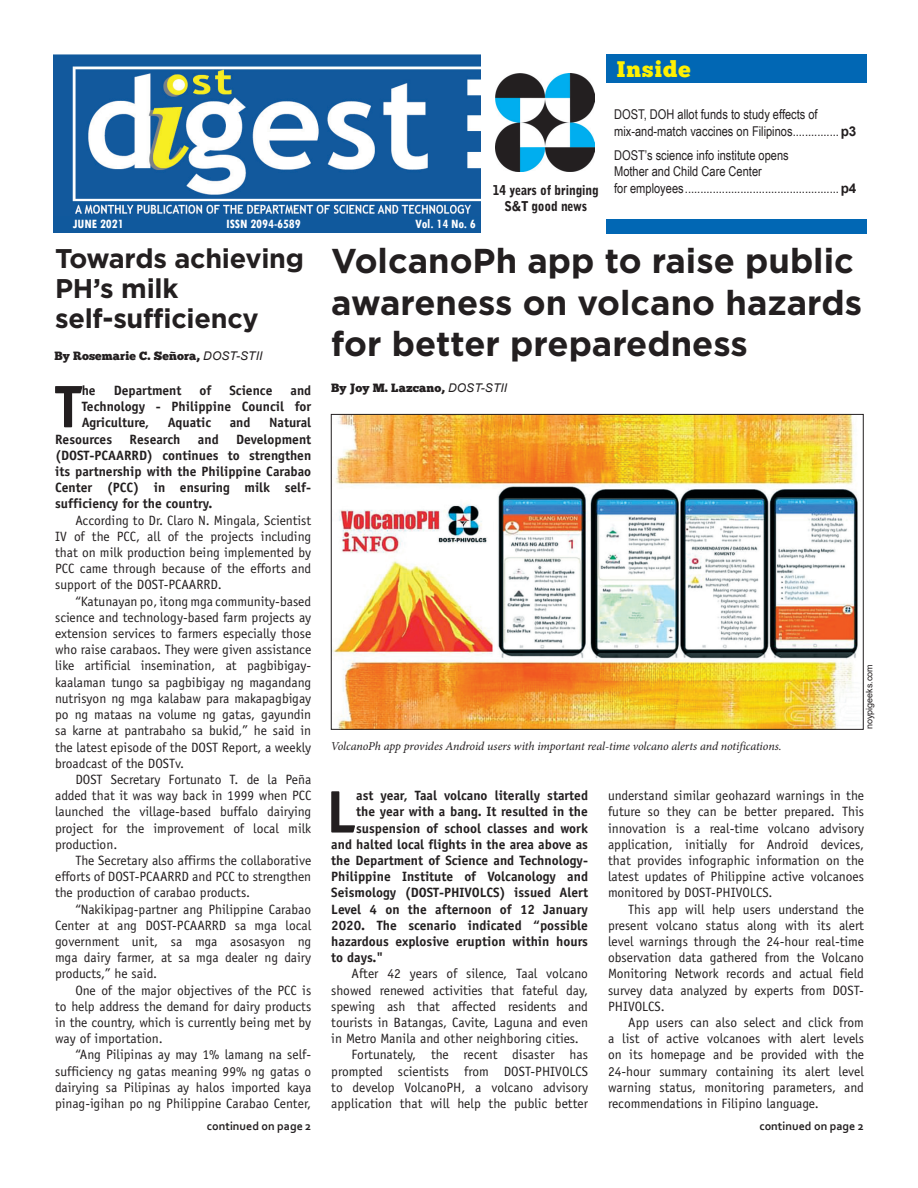
<style>
.page{position:relative;width:918px;height:1188px;background:#fff}
.page>*{position:absolute;margin:0;border:0;box-sizing:border-box;transform-origin:0 0}
.t1{font:700 60.15px "Officina Sans";color:#231f20}
.t2{font:700 34.5px/41.4px "Gotham";color:#231f20}
.t3{font:700 27px/30px "Gotham";letter-spacing:-.01em;color:#231f20}
.t4{font:22.5px "Chunk Five";letter-spacing:.05em;color:#fff101}
.t5{font:13.5px/16.2px "Officina Sans";color:#231f20;text-align:justify}
.t6{font:700 13.5px/16.2px "Officina Sans";color:#231f20;text-align:justify}
.t7{font:13.5px/16.5px "Arial Narrow";color:#231f20}
.t8{font:900 13.5px/16.2px "Bell Gothic Std";letter-spacing:-.01em;color:#231f20;text-align:center;scale:.9 1}
.t9{font:700 condensed 13.5px "Tw Cen";color:#fff}
.t10{font:italic 12px "Minion Pro";letter-spacing:-.01em;color:#231f20}
.t11{font:12px "Chunk Five";letter-spacing:.01em;color:#231f20}
.t12{font:700 12px "Corbel";color:#231f20}
.t13{font:9px "Arial";color:#231f20}
.s1{font-family:"Arial";font-weight:700}
.s2{font-family:"Arial";font-style:italic}
</style>
<div class="page">
<img style="left:495px;top:73px;width:99px;height:99px">
<div style="left:53px;top:198px;width:428px;height:35px;background:#10599d"></div>
<img style="left:53px;top:54px;width:428px;height:160px">
<div style="left:606px;top:219px;width:261px;height:15px;background:#0167b4"></div>
<div style="left:606px;top:54px;width:261px;height:29px;background:#0167b4"></div>
<img style="left:333px;top:416px;width:525px;height:311px">
<div style="left:331px;top:414px;width:532px;height:315px;border:1px solid #231f20"></div>
<p class="t9" style="left:73px;top:216px;width:52px">JUNE 2021</p>
<p class="t9" style="left:415px;top:216px;width:62px">Vol. 14 No. 6</p>
<p class="t8" style="left:493px;top:182px;width:119px">14 years of bringing<br>S&amp;T good news</p>
<h3 class="t4" style="left:616px;top:56px;width:76px">Inside</h3>
<p class="t7" style="left:614px;top:106px;width:244px">DOST, DOH allot funds to study effects of mix-and-match vaccines on Filipinos...............<span class="s1">p3</span></p>
<p class="t7" style="left:614px;top:146px;width:244px">DOST’s science info institute opens<br>Mother and Child Care Center<br>for employees..................................................<span class="s1">p4</span></p>
<h3 class="t3" style="left:55px;top:242px;width:250px">Towards achieving<br>PH’s milk self-sufficiency</h3>
<p class="t11" style="left:54px;top:348px;width:209px">By Rosemarie C. Señora, <span class="s2">DOST-STII</span></p>
<h1 class="t1" style="left:55px;top:369px;width:28px">T</h1>
<p class="t6" style="left:82px;top:382px;width:15px">he</p>
<p class="t6" style="left:114px;top:382px;width:69px">Department</p>
<p class="t6" style="left:200px;top:382px;width:13px">of</p>
<p class="t6" style="left:229px;top:382px;width:44px">Science</p>
<p class="t6" style="left:82px;top:382px;width:231px;text-indent:209px">and Technology - Philippine Council for Agriculture,</p>
<p class="t6" style="left:168px;top:414px;width:45px">Aquatic</p>
<p class="t6" style="left:230px;top:414px;width:22px">and</p>
<p class="t6" style="left:269px;top:414px;width:44px">Natural</p>
<p class="t6" style="left:55px;top:430px;width:258px;text-indent:181px">Development (DOST-PCAARRD) continues to strengthen its partnership with the Philippine Carabao Center (PCC) in ensuring milk self&shy;sufficiency for the country.</p>
<p class="t5" style="left:55px;top:512px;width:258px;text-indent:20px">According to Dr. Claro N. Mingala, Scientist IV of the PCC, all of the projects including that on milk production being implemented by PCC came through because of the efforts and support of the DOST-PCAARRD.</p>
<p class="t5" style="left:55px;top:593px;width:258px;text-indent:20px">“Katunayan po, itong mga community-based science and technology-based farm projects ay extension services to farmers especially those who raise carabaos. They were given assistance like artificial insemination, at pagbibigay&shy;kaalaman tungo sa pagbibigay ng magandang nutrisyon ng mga kalabaw para makapagbigay po ng mataas na volume ng gatas, gayundin sa karne at pantrabaho sa bukid,” he said in the latest episode of the DOST Report, a weekly broadcast of the DOSTv.</p>
<p class="t5" style="left:55px;top:771px;width:258px;text-indent:20px">DOST Secretary Fortunato T. de la Peña added that it was way back in 1999 when PCC launched the village-based buffalo dairying project for the improvement of local milk production.</p>
<p class="t5" style="left:55px;top:852px;width:258px;text-indent:20px">The Secretary also affirms the collaborative efforts of DOST-PCAARRD and PCC to strengthen the production of carabao products.</p>
<p class="t5" style="left:55px;top:900px;width:258px;text-indent:20px">“Nakikipag-partner ang Philippine Carabao Center at ang DOST-PCAARRD sa mga local government unit, sa mga asosasyon ng mga dairy farmer, at sa mga dealer ng dairy products,” he said.</p>
<p class="t5" style="left:55px;top:981px;width:258px;text-indent:20px">One of the major objectives of the PCC is to help address the demand for dairy products in the country, which is currently being met by way of importation.</p>
<p class="t5" style="left:55px;top:1046px;width:258px;text-indent:20px">“Ang Pilipinas ay may 1% lamang na self&shy;sufficiency ng gatas meaning 99% ng gatas o dairying sa Pilipinas ay halos imported kaya pinag-igihan po ng Philippine Carabao Center,</p>
<p class="t6" style="left:55px;top:430px;width:59px">Resources</p>
<p class="t6" style="left:130px;top:430px;width:52px">Research</p>
<p class="t6" style="left:198px;top:430px;width:22px">and</p>
<p class="t12" style="left:207px;top:1118px;width:106px">continued on page 2</p>
<h2 class="t2" style="left:331px;top:239px;width:532px">VolcanoPh app to raise public awareness on volcano hazards for better preparedness</h2>
<p class="t11" style="left:331px;top:380px;width:177px">By Joy M. Lazcano, <span class="s2">DOST-STII</span></p>
<p class="t10" style="left:331px;top:737px;width:452px">VolcanoPh app provides Android users with important real-time volcano alerts and notifications.</p>
<p class="t13" style="left:863px;top:729px;width:67px;rotate:-90deg">noypigeeks.com</p>
<h1 class="t1" style="left:326px;top:774px;width:32px">L</h1>
<p class="t6" style="left:356px;top:787px;width:233px">ast year, Taal volcano literally started</p>
<p class="t6" style="left:356px;top:803px;width:233px">the year with a bang. It resulted in the</p>
<p class="t6" style="left:356px;top:819px;width:233px">suspension of school classes and work</p>
<p class="t6" style="left:331px;top:835px;width:258px">and halted local flights in the area above as</p>
<p class="t6" style="left:331px;top:852px;width:258px">the Department of Science and Technology-</p>
<p class="t6" style="left:331px;top:868px;width:258px">Philippine Institute of Volcanology and</p>
<p class="t6" style="left:331px;top:884px;width:258px">Seismology (DOST-PHIVOLCS) issued Alert</p>
<p class="t6" style="left:331px;top:900px;width:258px">Level 4 on the afternoon of 12 January</p>
<p class="t6" style="left:331px;top:916px;width:258px">2020. The scenario indicated “possible</p>
<p class="t6" style="left:331px;top:933px;width:258px">hazardous explosive eruption within hours</p>
<p class="t6" style="left:331px;top:949px;width:54px">to days."</p>
<p class="t5" style="left:351px;top:965px;width:238px">After 42 years of silence, Taal volcano</p>
<p class="t5" style="left:331px;top:981px;width:258px">showed renewed activities that fateful day,</p>
<p class="t5" style="left:331px;top:998px;width:258px">spewing ash that affected residents and</p>
<p class="t5" style="left:331px;top:1014px;width:258px">tourists in Batangas, Cavite, Laguna and even</p>
<p class="t5" style="left:331px;top:1030px;width:249px">in Metro Manila and other neighboring cities.</p>
<p class="t5" style="left:351px;top:1046px;width:238px">Fortunately, the recent disaster has</p>
<p class="t5" style="left:331px;top:1062px;width:258px">prompted scientists from DOST-PHIVOLCS</p>
<p class="t5" style="left:331px;top:1079px;width:258px">to develop VolcanoPH, a volcano advisory</p>
<p class="t5" style="left:331px;top:1095px;width:258px">application that will help the public better</p>
<p class="t5" style="left:608px;top:787px;width:257px">understand similar geohazard warnings in the future so they can be better prepared. This innovation is a real-time volcano advisory application, initially for Android devices, that provides infographic information on the latest updates of Philippine active volcanoes monitored by DOST-PHIVOLCS.</p>
<p class="t5" style="left:608px;top:900px;width:257px;text-indent:20px">This app will help users understand the present volcano status along with its alert level warnings through the 24-hour real-time observation data gathered from the Volcano Monitoring Network records and actual field survey data analyzed by experts from DOST-PHIVOLCS.</p>
<p class="t5" style="left:608px;top:1014px;width:257px;text-indent:20px">App users can also select and click from a list of active volcanoes with alert levels on its homepage and be provided with the 24-hour summary containing its alert level warning status, monitoring parameters, and recommendations in Filipino language.</p>
<p class="t12" style="left:759px;top:1118px;width:106px">continued on page 2</p>
</div>
